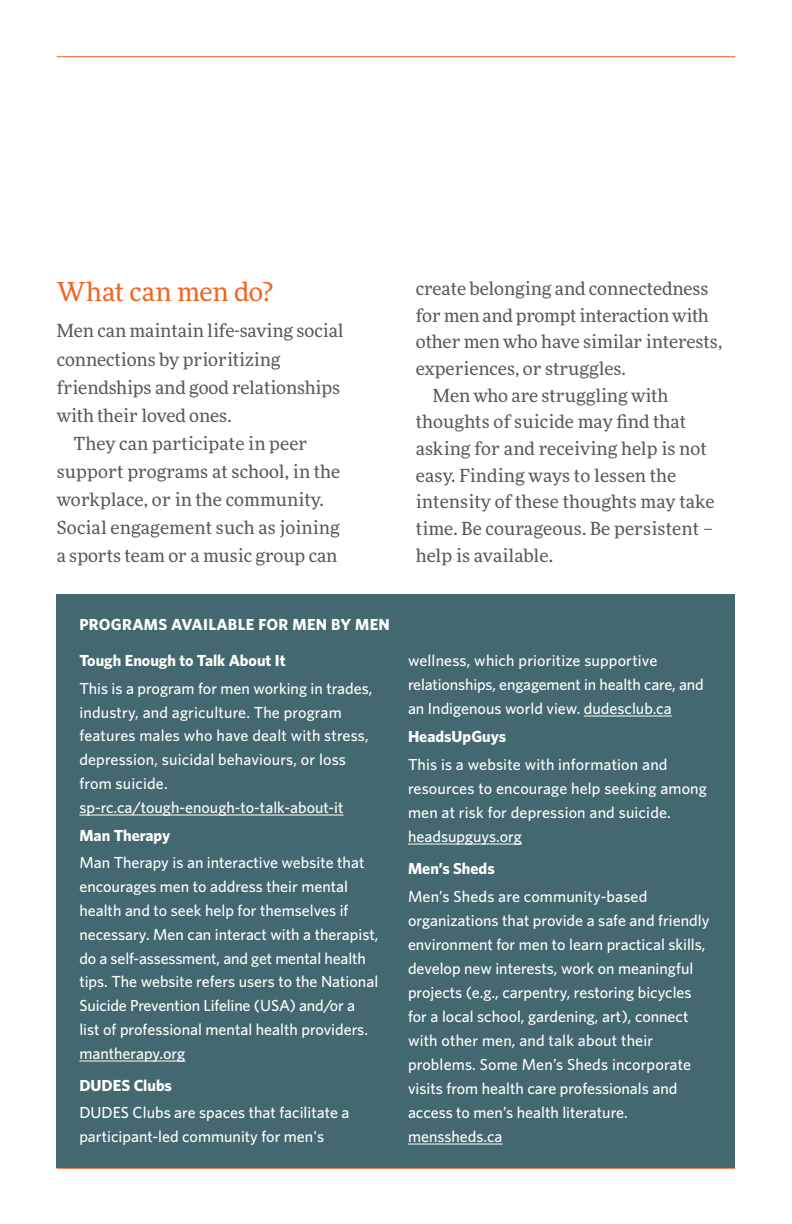
<style>
.page{position:relative;width:792px;height:1224px;background:#fff}
.page>*{position:absolute;margin:0;border:0;box-sizing:border-box;transform-origin:0 0}
.t1{font:26px "More Pro";letter-spacing:.005em;color:#f36421}
.t2{font:18px "More Pro";color:#57585a}
.t3{font:500 16px/24px "Whitney HTF";color:#fff}
.t4{font:700 16px "Whitney HTF";color:#fff}
.t5{font:700 16px "Whitney HTF";letter-spacing:.02em;color:#fff}
</style>
<div class="page">
<hr style="left:57px;top:56px;width:678px;height:1px;background:#f36421">
<hr style="left:57px;top:1168px;width:678px;height:1px;background:#f36421">
<div style="left:57px;top:594px;width:678px;height:573px;background:#43686f"></div>
<hr style="left:79px;top:815px;width:265px;height:1px;background:#fff">
<hr style="left:79px;top:1061px;width:106px;height:1px;background:#fff">
<hr style="left:584px;top:716px;width:88px;height:1px;background:#fff">
<hr style="left:408px;top:844px;width:114px;height:1px;background:#fff">
<hr style="left:408px;top:1144px;width:95px;height:1px;background:#fff">
<h1 class="t1" style="left:57px;top:274px;width:218px">What can men do?</h1>
<p class="t2" style="left:57px;top:319px;width:288px">Men can maintain life-saving social</p>
<p class="t2" style="left:57px;top:347px;width:225px">connections by prioritizing</p>
<p class="t2" style="left:57px;top:375px;width:285px">friendships and good relationships</p>
<p class="t2" style="left:57px;top:403px;width:177px">with their loved ones.</p>
<p class="t2" style="left:74px;top:431px;width:235px">They can participate in peer</p>
<p class="t2" style="left:57px;top:459px;width:285px">support programs at school, in the</p>
<p class="t2" style="left:57px;top:487px;width:269px">workplace, or in the community.</p>
<p class="t2" style="left:57px;top:515px;width:285px">Social engagement such as joining</p>
<p class="t2" style="left:57px;top:543px;width:282px">a sports team or a music group can</p>
<p class="t2" style="left:416px;top:276px;width:294px">create belonging and connectedness</p>
<p class="t2" style="left:416px;top:303px;width:294px">for men and prompt interaction with</p>
<p class="t2" style="left:416px;top:330px;width:308px">other men who have similar interests,</p>
<p class="t2" style="left:416px;top:356px;width:212px">experiences, or struggles.</p>
<p class="t2" style="left:433px;top:383px;width:237px">Men who are struggling with</p>
<p class="t2" style="left:416px;top:410px;width:272px">thoughts of suicide may find that</p>
<p class="t2" style="left:416px;top:436px;width:293px">asking for and receiving help is not</p>
<p class="t2" style="left:416px;top:463px;width:262px">easy. Finding ways to lessen the</p>
<p class="t2" style="left:416px;top:490px;width:300px">intensity of these thoughts may take</p>
<p class="t2" style="left:416px;top:516px;width:299px">time. Be courageous. Be persistent –</p>
<p class="t2" style="left:416px;top:543px;width:139px">help is available.</p>
<p class="t5" style="left:79px;top:615px;width:312px">PROGRAMS AVAILABLE FOR MEN BY MEN</p>
<p class="t4" style="left:79px;top:651px;width:208px">Tough Enough to Talk About It</p>
<p class="t3" style="left:79px;top:676px;width:295px">This is a program for men working in trades, industry, and agriculture. The program features males who have dealt with stress, depression, suicidal behaviours, or loss from suicide. sp-rc.ca/tough-enough-to-talk-about-it</p>
<p class="t4" style="left:79px;top:825px;width:93px">Man Therapy</p>
<p class="t3" style="left:79px;top:851px;width:301px">Man Therapy is an interactive website that encourages men to address their mental health and to seek help for themselves if necessary. Men can interact with a therapist, do a self-assessment, and get mental health tips. The website refers users to the National Suicide Prevention Lifeline (USA) and/or a list of professional mental health providers. mantherapy.org</p>
<p class="t4" style="left:79px;top:1075px;width:94px">DUDES Clubs</p>
<p class="t3" style="left:79px;top:1100px;width:272px">DUDES Clubs are spaces that facilitate a participant-led community for men's</p>
<p class="t3" style="left:408px;top:648px;width:297px">wellness, which prioritize supportive relationships, engagement in health care, and an Indigenous world view. dudesclub.ca</p>
<p class="t4" style="left:408px;top:727px;width:100px">HeadsUpGuys</p>
<p class="t3" style="left:408px;top:752px;width:300px">This is a website with information and resources to encourage help seeking among men at risk for depression and suicide. headsupguys.org</p>
<p class="t4" style="left:408px;top:859px;width:88px">Men’s Sheds</p>
<p class="t3" style="left:408px;top:884px;width:303px">Men’s Sheds are community-based organizations that provide a safe and friendly environment for men to learn practical skills, develop new interests, work on meaningful projects (e.g., carpentry, restoring bicycles for a local school, gardening, art), connect with other men, and talk about their problems. Some Men’s Sheds incorporate visits from health care professionals and access to men’s health literature. menssheds.ca</p>
</div>
